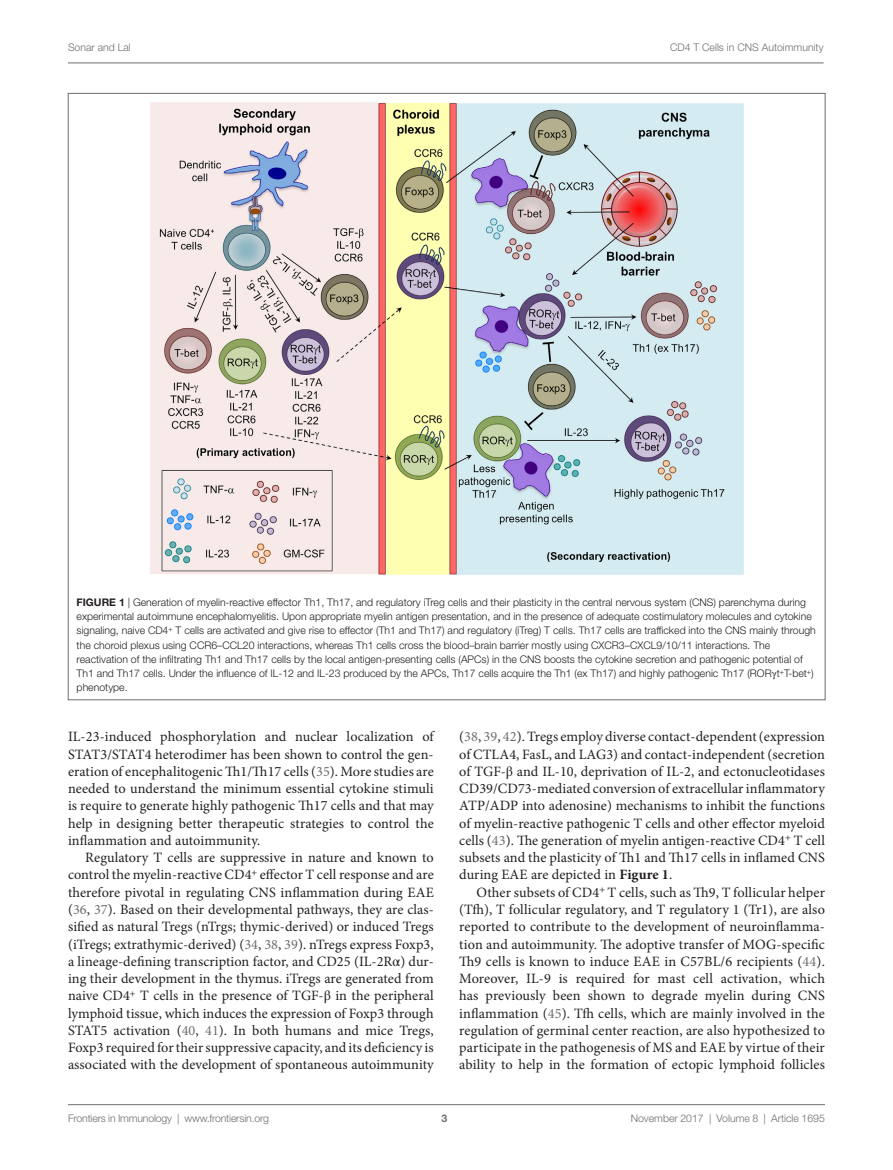
<style>
.page{position:relative;width:893px;height:1170px;background:#fff}
.page>*{position:absolute;margin:0;border:0;box-sizing:border-box;transform-origin:0 0}
.t1{font:14.25px/17.2px "Minion Pro";letter-spacing:.005em;color:#231f20;text-align:justify}
.t2{font:300 10.5px/14.2px "Helvetica Neue LT Std";color:#231f20}
.t3{font:300 10.5px "Helvetica Neue LT Std";color:#6c6d70}
.t4{font:700 10.5px "Helvetica Neue LT Std";color:#6c6d70}
.s1{font-weight:700}
.s2{font-family:"STIX General";font-weight:400}
.s3{color:#6c6d70}
.s4{font-family:"STIX General"}
</style>
<div class="page">
<img style="left:150px;top:102px;width:594px;height:473px">
<hr style="left:68px;top:1104px;width:757px;height:1px;background:#6c6d70">
<hr style="left:68px;top:63px;width:755px;height:1px;background:#6c6d70">
<p class="t3" style="left:68px;top:41px;width:64px">Sonar and Lal</p>
<p class="t3" style="left:670px;top:41px;width:155px">CD4 T Cells in CNS Autoimmunity</p>
<p class="t2" style="left:77px;top:594px;width:741px"><span class="s1">FIGURE 1</span> | Generation of myelin-reactive effector Th1, Th17, and regulatory iTreg cells and their plasticity in the central nervous system (CNS) parenchyma during experimental autoimmune encephalomyelitis. Upon appropriate myelin antigen presentation, and in the presence of adequate costimulatory molecules and cytokine signaling, naive CD4<sup>+</sup> T cells are activated and give rise to effector (Th1 and Th17) and regulatory (iTreg) T cells. Th17 cells are trafficked into the CNS mainly through the choroid plexus using CCR6–CCL20 interactions, whereas Th1 cells cross the blood–brain barrier mostly using CXCR3–CXCL9/10/11 interactions. The reactivation of the infiltrating Th1 and Th17 cells by the local antigen-presenting cells (APCs) in the CNS boosts the cytokine secretion and pathogenic potential of Th1 and Th17 cells. Under the influence of IL-12 and IL-23 produced by the APCs, Th17 cells acquire the Th1 (ex Th17) and highly pathogenic Th17 (ROR<span class="s2">γ</span>t<sup>+</sup>T-bet<sup>+</sup>) phenotype.</p>
<p class="t1" style="left:68px;top:728px;width:367px">IL-23-induced phosphorylation and nuclear localization of STAT3/STAT4 heterodimer has been shown to control the gen&shy;eration of encephalitogenic Th1/Th17 cells (<span class="s3">35</span>). More studies are needed to understand the minimum essential cytokine stimuli is require to generate highly pathogenic Th17 cells and that may help in designing better therapeutic strategies to control the inflammation and autoimmunity.</p>
<p class="t1" style="left:68px;top:849px;width:367px;text-indent:17px">Regulatory T cells are suppressive in nature and known to control the myelin-reactive CD4<sup>+</sup> effector T cell response and are therefore pivotal in regulating CNS inflammation during EAE (<span class="s3">36</span>, <span class="s3">37</span>). Based on their developmental pathways, they are clas&shy;sified as natural Tregs (nTrgs; thymic-derived) or induced Tregs (iTregs; extrathymic-derived) (<span class="s3">34</span>, <span class="s3">38</span>, <span class="s3">39</span>). nTregs express Foxp3, a lineage-defining transcription factor, and CD25 (IL-2R<span class="s4">α</span>) dur&shy;ing their development in the thymus. iTregs are generated from naive CD4<sup>+</sup> T cells in the presence of TGF-<span class="s4">β</span> in the peripheral lymphoid tissue, which induces the expression of Foxp3 through STAT5 activation (<span class="s3">40</span>, <span class="s3">41</span>). In both humans and mice Tregs, Foxp3 required for their suppressive capacity, and its deficiency is associated with the development of spontaneous autoimmunity</p>
<p class="t1" style="left:459px;top:728px;width:367px">(<span class="s3">38</span>, <span class="s3">39</span>, <span class="s3">42</span>). Tregs employ diverse contact-dependent (expression of CTLA4, FasL, and LAG3) and contact-independent (secretion of TGF-<span class="s4">β</span> and IL-10, deprivation of IL-2, and ectonucleotidases CD39/CD73-mediated conversion of extracellular inflammatory ATP/ADP into adenosine) mechanisms to inhibit the functions of myelin-reactive pathogenic T cells and other effector myeloid cells (<span class="s3">43</span>). The generation of myelin antigen-reactive CD4<sup>+</sup> T cell subsets and the plasticity of Th1 and Th17 cells in inflamed CNS during EAE are depicted in <span class="s1">Figure 1</span>.</p>
<p class="t1" style="left:459px;top:883px;width:367px;text-indent:17px">Other subsets of CD4<sup>+</sup> T cells, such as Th9, T follicular helper (Tfh), T follicular regulatory, and T regulatory 1 (Tr1), are also reported to contribute to the development of neuroinflamma&shy;tion and autoimmunity. The adoptive transfer of MOG-specific Th9 cells is known to induce EAE in C57BL/6 recipients (<span class="s3">44</span>).<br>Moreover, IL-9 is required for mast cell activation, which has previously been shown to degrade myelin during CNS inflammation (<span class="s3">45</span>). Tfh cells, which are mainly involved in the regulation of germinal center reaction, are also hypothesized to participate in the pathogenesis of MS and EAE by virtue of their ability to help in the formation of ectopic lymphoid follicles</p>
<p class="t3" style="left:68px;top:1111px;width:203px">Frontiers in Immunology | www.frontiersin.org</p>
<p class="t3" style="left:631px;top:1111px;width:196px">November 2017 | Volume 8 | Article 1695</p>
<p class="t4" style="left:441px;top:1111px;width:7px">3</p>
</div>
